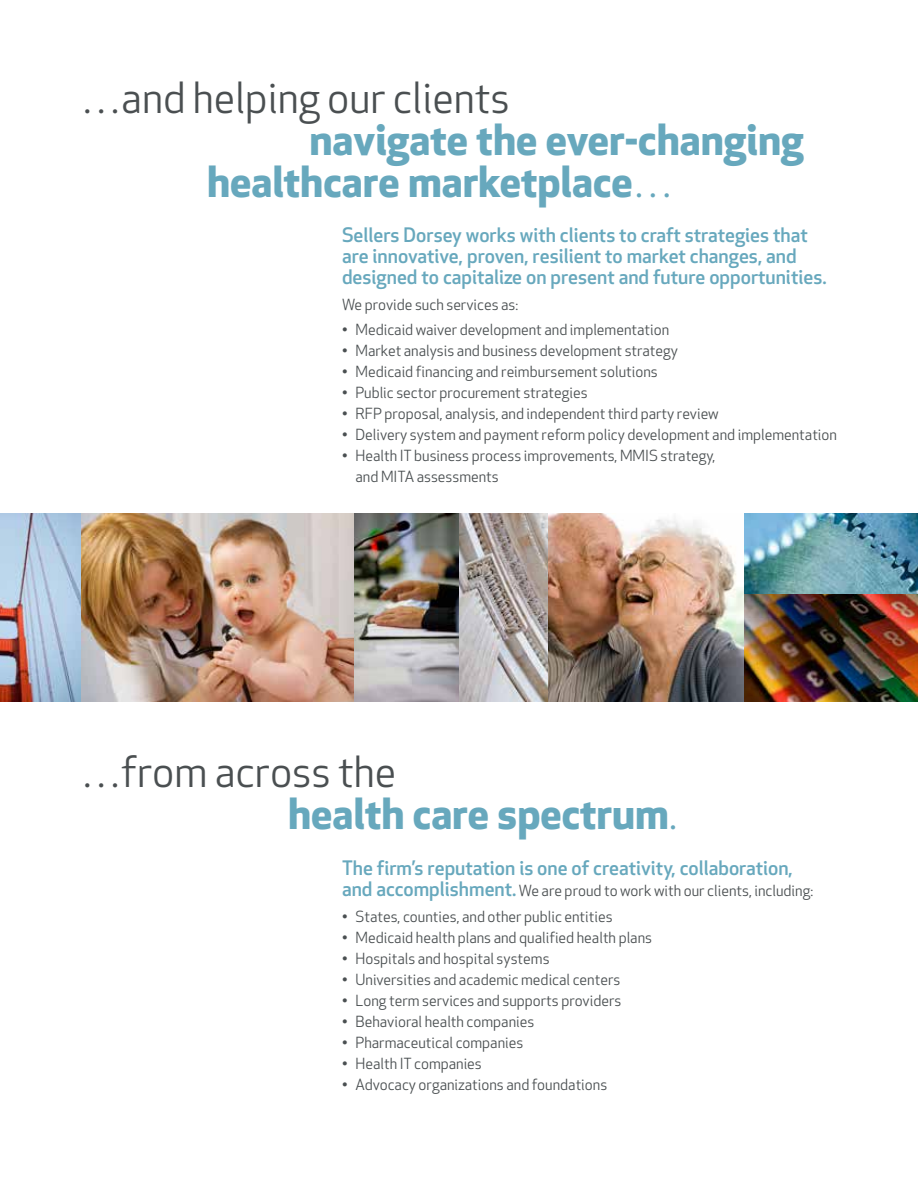
<style>
.page{position:relative;width:918px;height:1188px;background:#fff}
.page>*{position:absolute;margin:0;border:0;box-sizing:border-box;transform-origin:0 0}
.t1{font:700 42px/42px "Apex New";color:#67a8bd}
.t2{font:42px "Apex New";color:#4a4f51}
.t3{font:500 19.5px/21px "Apex New";color:#67a8bd}
.t4{font:15px/21px "Apex New";color:#4a4f51}
.s1{font-weight:400}
.s2{font-weight:400;color:#4a4f51}
.s3{font-weight:500;font-size:19.5px;color:#67a8bd}
</style>
<div class="page">
<img style="left:0;top:513px;width:918px;height:189px">
<h1 class="t2" style="left:81px;top:71px;width:430px">…and helping our clients</h1>
<h1 class="t1" style="left:207px;top:116px;width:598px;text-indent:102px">navigate the ever-changing healthcare marketplace<span class="s1">…</span></h1>
<h2 class="t3" style="left:342px;top:224px;width:486px">Sellers Dorsey works with clients to craft strategies that are innovative, proven, resilient to market changes, and designed to capitalize on present and future opportunities.</h2>
<p class="t4" style="left:342px;top:294px;width:178px">We provide such services as:</p>
<p class="t4" style="left:342px;top:319px;width:329px">• Medicaid waiver development and implementation</p>
<p class="t4" style="left:342px;top:340px;width:337px">• Market analysis and business development strategy</p>
<p class="t4" style="left:342px;top:361px;width:317px">• Medicaid financing and reimbursement solutions</p>
<p class="t4" style="left:342px;top:382px;width:247px">• Public sector procurement strategies</p>
<p class="t4" style="left:342px;top:403px;width:378px">• RFP proposal, analysis, and independent third party review</p>
<p class="t4" style="left:342px;top:424px;width:497px">• Delivery system and payment reform policy development and implementation</p>
<p class="t4" style="left:356px;top:445px;width:361px;text-indent:-14px">• Health IT business process improvements, MMIS strategy, and MITA assessments</p>
<h1 class="t1" style="left:288px;top:749px;width:390px;text-indent:-207px"><span class="s2">…from across the<br></span>health care spectrum<span class="s1">.</span></h1>
<h2 class="t3" style="left:342px;top:857px;width:452px">The firm’s reputation is one of creativity, collaboration,</h2>
<p class="t4" style="left:342px;top:880px;width:473px"><span class="s3">and accomplishment.</span> We are proud to work with our clients, including:</p>
<p class="t4" style="left:342px;top:906px;width:272px">• States, counties, and other public entities</p>
<p class="t4" style="left:342px;top:927px;width:312px">• Medicaid health plans and qualified health plans</p>
<p class="t4" style="left:342px;top:948px;width:209px">• Hospitals and hospital systems</p>
<p class="t4" style="left:342px;top:969px;width:280px">• Universities and academic medical centers</p>
<p class="t4" style="left:342px;top:990px;width:281px">• Long term services and supports providers</p>
<p class="t4" style="left:342px;top:1011px;width:194px">• Behavioral health companies</p>
<p class="t4" style="left:342px;top:1032px;width:183px">• Pharmaceutical companies</p>
<p class="t4" style="left:342px;top:1053px;width:141px">• Health IT companies</p>
<p class="t4" style="left:342px;top:1074px;width:267px">• Advocacy organizations and foundations</p>
</div>
